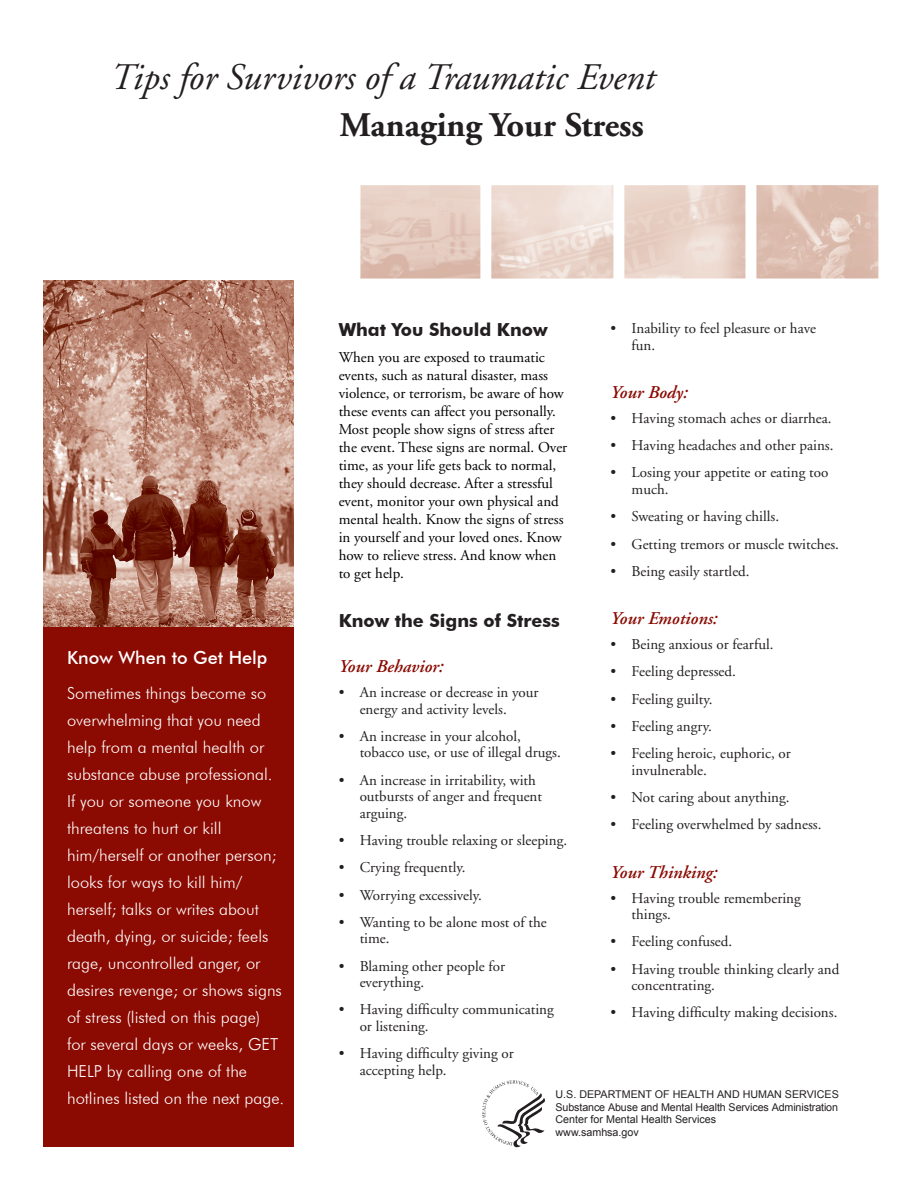
<style>
.page{position:relative;width:918px;height:1188px;background:#fff}
.page>*{position:absolute;margin:0;border:0;box-sizing:border-box;transform-origin:0 0}
.Italic_Title{font:italic 37.5px "Adobe Garamond";color:#231f20}
.t1{font:700 34.5px "Adobe Garamond";color:#231f20}
.Heading_2{font:italic 600 18px "Adobe Garamond";color:#8b0a02}
.Heading_1{font:700 18px "Futura BT";color:#231f20}
.Sidebar_Heading_1{font:500 18px "Futura BT";color:#fff}
.Sidebar_Body_Text{font:300 16.5px/27px "Futura BT";color:#fff}
.Bullet{font:15px/16.5px "Adobe Garamond";color:#231f20}
.Body_Text{font:15px/18px "Adobe Garamond";color:#000}
.t2{font:10.65px/12.9px "Arial";color:#231f20}
</style>
<div class="page">
<div style="left:43px;top:280px;width:251px;height:867px;background:#8b0a02"></div>
<img style="left:44px;top:280px;width:250px;height:346px">
<svg style="left:482px;top:1080px;width:63px;height:67px"></svg>
<img style="left:361px;top:186px;width:517px;height:92px">
<p class="Italic_Title" style="left:110px;top:57px;width:546px">Tips for Survivors of a Traumatic Event</p>
<p class="t1" style="left:340px;top:107px;width:306px">Managing Your Stress</p>
<p class="Sidebar_Heading_1" style="left:67px;top:646px;width:202px">Know When to Get Help</p>
<p class="Sidebar_Body_Text" style="left:67px;top:679px;width:219px">Sometimes things become so overwhelming that you need help from a mental health or substance abuse professional.<br>If you or someone you know threatens to hurt or kill him/herself or another person; looks for ways to kill him/ herself; talks or writes about death, dying, or suicide; feels rage, uncontrolled anger, or desires revenge; or shows signs of stress (listed on this page)<br>for several days or weeks, GET<br>HELP by calling one of the hotlines listed on the next page.</p>
<p class="Heading_1" style="left:339px;top:318px;width:210px">What You Should Know</p>
<p class="Body_Text" style="left:339px;top:349px;width:230px">When you are exposed to traumatic events, such as natural disaster, mass violence, or terrorism, be aware of how these events can affect you personally.<br>Most people show signs of stress after the event. These signs are normal. Over time, as your life gets back to normal, they should decrease. After a stressful event, monitor your own physical and mental health. Know the signs of stress in yourself and your loved ones. Know how to relieve stress. And know when to get help.</p>
<p class="Heading_1" style="left:339px;top:609px;width:223px">Know the Signs of Stress</p>
<p class="Heading_2" style="left:339px;top:657px;width:106px">Your Behavior:</p>
<p class="Bullet" style="left:360px;top:684px;width:180px">An increase or decrease in your energy and activity levels.</p>
<p class="Bullet" style="left:360px;top:728px;width:203px">An increase in your alcohol, tobacco use, or use of illegal drugs.</p>
<p class="Bullet" style="left:360px;top:772px;width:184px">An increase in irritability, with outbursts of anger and frequent arguing.</p>
<p class="Bullet" style="left:360px;top:832px;width:209px">Having trouble relaxing or sleeping.</p>
<p class="Bullet" style="left:360px;top:860px;width:107px">Crying frequently.</p>
<p class="Bullet" style="left:360px;top:887px;width:124px">Worrying excessively.</p>
<p class="Bullet" style="left:360px;top:914px;width:189px">Wanting to be alone most of the time.</p>
<p class="Bullet" style="left:360px;top:958px;width:147px">Blaming other people for everything.</p>
<p class="Bullet" style="left:360px;top:1002px;width:196px">Having difficulty communicating or listening.</p>
<p class="Bullet" style="left:360px;top:1046px;width:156px">Having difficulty giving or accepting help.</p>
<p class="Bullet" style="left:339px;top:684px;width:7px">•</p>
<p class="Bullet" style="left:339px;top:728px;width:7px">•</p>
<p class="Bullet" style="left:339px;top:772px;width:7px">•</p>
<p class="Bullet" style="left:339px;top:827px;width:7px;line-height:27.3px;text-align:justify">• • • •</p>
<p class="Bullet" style="left:339px;top:958px;width:7px">•</p>
<p class="Bullet" style="left:339px;top:1002px;width:7px">•</p>
<p class="Bullet" style="left:339px;top:1046px;width:7px">•</p>
<p class="Bullet" style="left:632px;top:321px;width:186px">Inability to feel pleasure or have fun.</p>
<p class="Heading_2" style="left:611px;top:383px;width:79px">Your Body:</p>
<p class="Bullet" style="left:632px;top:410px;width:202px">Having stomach aches or diarrhea.</p>
<p class="Bullet" style="left:632px;top:438px;width:203px">Having headaches and other pains.</p>
<p class="Bullet" style="left:632px;top:465px;width:198px">Losing your appetite or eating too much.</p>
<p class="Bullet" style="left:632px;top:509px;width:149px">Sweating or having chills.</p>
<p class="Bullet" style="left:632px;top:536px;width:209px">Getting tremors or muscle twitches.</p>
<p class="Bullet" style="left:632px;top:563px;width:120px">Being easily startled.</p>
<p class="Heading_2" style="left:611px;top:609px;width:108px">Your Emotions:</p>
<p class="Bullet" style="left:632px;top:636px;width:143px">Being anxious or fearful.</p>
<p class="Bullet" style="left:632px;top:664px;width:106px">Feeling depressed.</p>
<p class="Bullet" style="left:632px;top:691px;width:82px">Feeling guilty.</p>
<p class="Bullet" style="left:632px;top:718px;width:82px">Feeling angry.</p>
<p class="Bullet" style="left:632px;top:746px;width:161px">Feeling heroic, euphoric, or invulnerable.</p>
<p class="Bullet" style="left:632px;top:789px;width:160px">Not caring about anything.</p>
<p class="Bullet" style="left:632px;top:817px;width:191px">Feeling overwhelmed by sadness.</p>
<p class="Heading_2" style="left:611px;top:862px;width:108px">Your Thinking:</p>
<p class="Bullet" style="left:632px;top:890px;width:171px">Having trouble remembering things.</p>
<p class="Bullet" style="left:632px;top:934px;width:102px">Feeling confused.</p>
<p class="Bullet" style="left:632px;top:961px;width:209px">Having trouble thinking clearly and concentrating.</p>
<p class="Bullet" style="left:632px;top:1005px;width:207px">Having difficulty making decisions.</p>
<p class="Bullet" style="left:611px;top:321px;width:7px">•</p>
<p class="Bullet" style="left:611px;top:405px;width:7px;line-height:27.3px;text-align:justify">• • •</p>
<p class="Bullet" style="left:611px;top:503px;width:7px;line-height:27.3px;text-align:justify">• • •</p>
<p class="Bullet" style="left:611px;top:631px;width:7px;line-height:27.3px;text-align:justify">• • • • •</p>
<p class="Bullet" style="left:611px;top:784px;width:7px;line-height:27.3px">• •</p>
<p class="Bullet" style="left:611px;top:890px;width:7px">•</p>
<p class="Bullet" style="left:611px;top:928px;width:7px;line-height:27.3px">• •</p>
<p class="Bullet" style="left:611px;top:1005px;width:7px">•</p>
<p class="t2" style="left:556px;top:1088px;width:285px">U.S. DEPARTMENT OF HEALTH AND HUMAN SERVICES Substance Abuse and Mental Health Services Administration Center for Mental Health Services<br>www.samhsa.gov</p>
</div>
